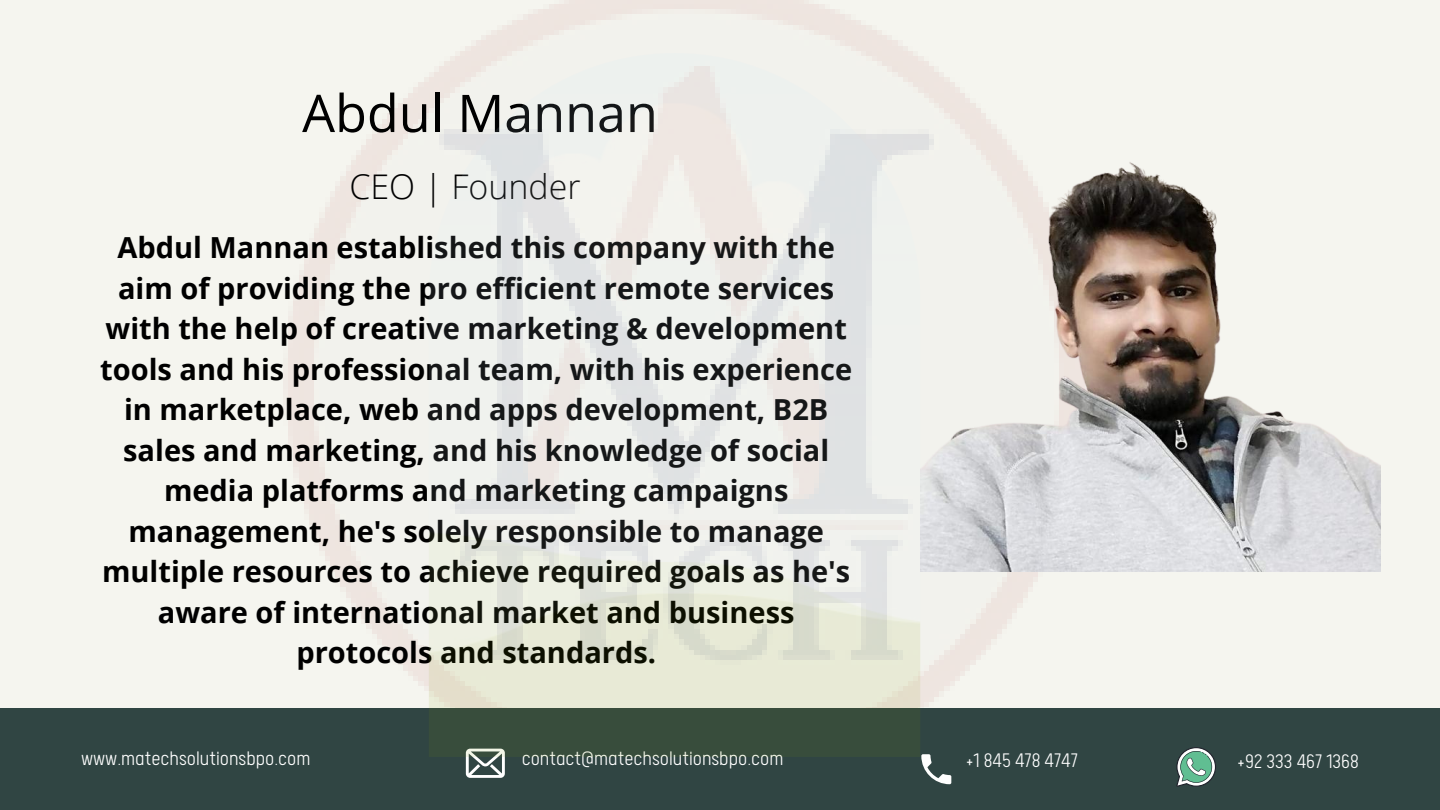
<style>
.page{position:relative;width:1440px;height:810px;background:#f5f5ef}
.page>*{position:absolute;margin:0;border:0;box-sizing:border-box;transform-origin:0 0}
.t1{font:52px "Open Sans";color:#000}
.t2{font:300 34px "Open Sans";color:#000}
.t3{font:700 29px/40.5px "Open Sans";color:#000;text-align:center}
.t4{font:300 22px "Calps Sans";color:#fff}
</style>
<div class="page">
<img style="left:920px;top:112px;width:460px;height:460px">
<div style="left:0;top:708px;width:1440px;height:102px;background:#304543"></div>
<svg style="left:466px;top:757px;width:39px;height:21px"></svg>
<svg style="left:921px;top:754px;width:30px;height:30px"></svg>
<svg style="left:1176px;top:747px;width:40px;height:40px"></svg>
<img style="left:429px;top:53px;width:491px;height:704px">
<h1 class="t1" style="left:302px;top:77px;width:357px">Abdul Mannan</h1>
<p class="t2" style="left:349px;top:163px;width:233px">CEO | Founder</p>
<p class="t3" style="left:100px;top:227px;width:753px">Abdul Mannan established this company with the aim of providing the pro efficient remote services with the help of creative marketing &amp; development tools and his professional team, with his experience in marketplace, web and apps development, B2B sales and marketing, and his knowledge of social media platforms and marketing campaigns management, he's solely responsible to manage multiple resources to achieve required goals as he's aware of international market and business protocols and standards.</p>
<p class="t4" style="left:81px;top:749px;width:231px">www.matechsolutionsbpo.com</p>
<p class="t4" style="left:522px;top:749px;width:263px">contact@matechsolutionsbpo.com</p>
<p class="t4" style="left:966px;top:751px;width:114px">+1 845 478 4747</p>
<p class="t4" style="left:1237px;top:752px;width:123px">+92 333 467 1368</p>
</div>
